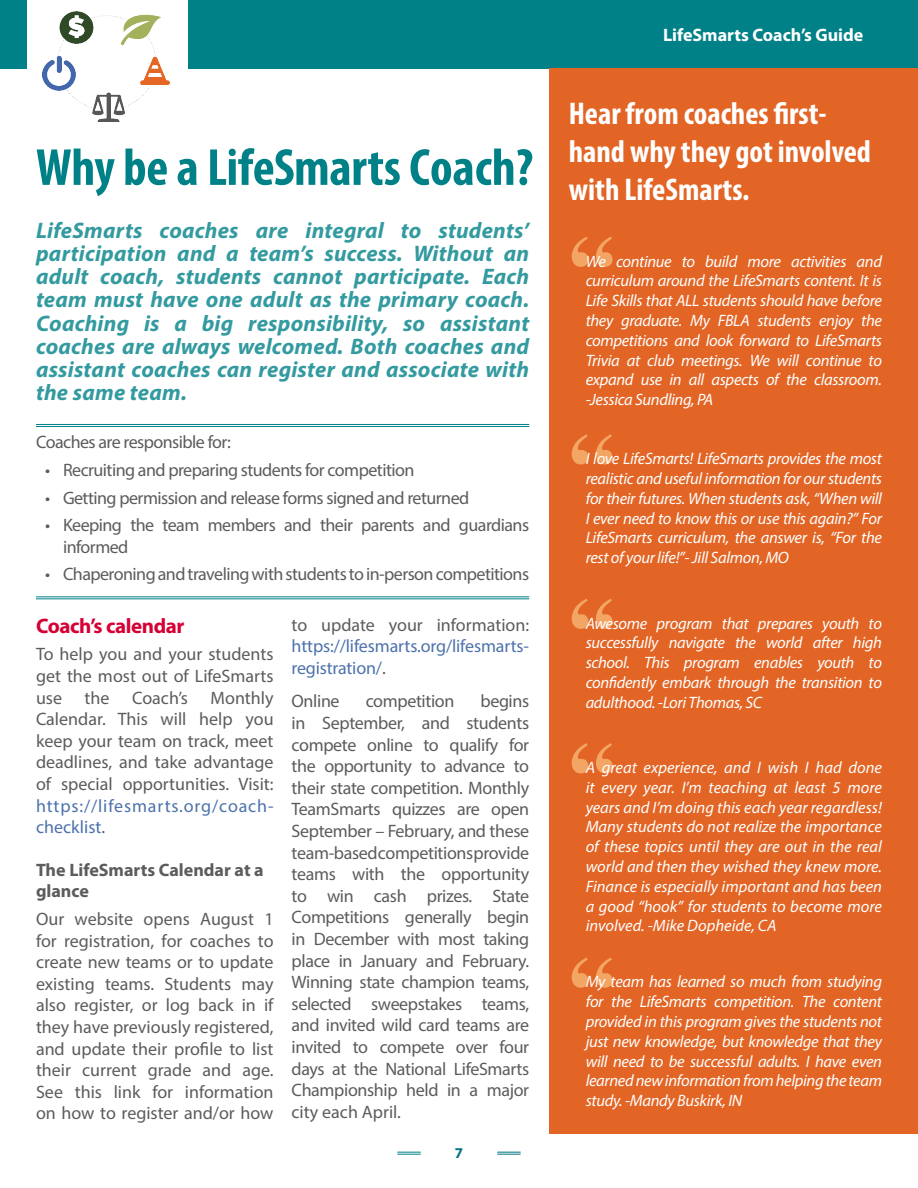
<style>
.page{position:relative;width:918px;height:1188px;background:#fff}
.page>*{position:absolute;margin:0;border:0;box-sizing:border-box;transform-origin:0 0}
.t1{font:700 90px/197.7px "Times";color:#ffd291}
.headlines{font:700 condensed 52.5px "Myriad Pro";letter-spacing:-.005em;color:#008188}
.headlines-2{font:700 condensed 31.5px/37.8px "Myriad Pro";color:#fff}
.body{font:italic 700 22.5px/23.2px "Myriad Pro";letter-spacing:.01em;color:#339aa0;text-align:justify}
.red_header{font:700 21px "Myriad Pro";letter-spacing:-.02em;color:#d60035}
.body-2{font:18px/21.6px "Myriad Pro";letter-spacing:-.03em;color:#5c5c5c;text-align:justify}
.body-3{font:18px/21.6px "Myriad Pro";letter-spacing:-.005em;color:#4d72ac;text-align:justify}
.body-4{font:700 18px/21.6px "Myriad Pro";color:#5c5c5c}
.t2{font:700 18px "Myriad Pro";color:#fff}
.body-5{font:italic 16.5px/19.8px "Myriad Pro";letter-spacing:-.02em;color:#fff;text-align:justify}
.t3{font:700 15px "Myriad Pro";color:#00727f}
.s1{color:#4d72ac}
.s2{color:#5c5c5c}
</style>
<div class="page">
<div style="left:0;top:0;width:918px;height:68px;background:#008188"></div>
<div style="left:27px;top:0;width:160px;height:139px;background:#fff"></div>
<img style="left:42px;top:12px;width:127px;height:110px">
<div style="left:549px;top:68px;width:369px;height:1066px;background:#e26525"></div>
<hr style="left:36px;top:424px;width:493px;height:1px;background:#008188">
<hr style="left:36px;top:426px;width:493px;height:1px;background:#008188">
<hr style="left:36px;top:596px;width:493px;height:1px;background:#008188">
<hr style="left:36px;top:598px;width:493px;height:1px;background:#008188">
<svg style="left:497px;top:1152px;width:24px;height:3px"></svg>
<svg style="left:397px;top:1152px;width:24px;height:3px"></svg>
<p class="headlines" style="left:36px;top:135px;width:499px">Why be a LifeSmarts Coach?</p>
<p class="body" style="left:36px;top:218px;width:495px">LifeSmarts coaches are integral to students’ participation and a team’s success. Without an adult coach, students cannot participate. Each team must have one adult as the primary coach.<br>Coaching is a big responsibility, so assistant coaches are always welcomed. Both coaches and assistant coaches can register and associate with the same team.</p>
<p class="body-2" style="left:36px;top:431px;width:196px">Coaches are responsible for:</p>
<p class="body-2" style="left:45px;top:459px;width:371px">• Recruiting and preparing students for competition</p>
<p class="body-2" style="left:45px;top:486px;width:426px">• Getting permission and release forms signed and returned</p>
<p class="body-2" style="left:63px;top:514px;width:468px;text-indent:-18px">• Keeping the team members and their parents and guardians informed</p>
<p class="body-2" style="left:45px;top:563px;width:486px">• Chaperoning and traveling with students to in-person competitions</p>
<p class="red_header" style="left:36px;top:612px;width:150px">Coach’s calendar</p>
<p class="body-2" style="left:36px;top:643px;width:239px">To help you and your students get the most out of LifeSmarts use</p>
<p class="body-2" style="left:36px;top:687px;width:239px;text-indent:175px">Monthly Calendar. This will help you keep your team on track, meet deadlines, and take advantage of special opportunities. Visit: <span class="s1">https://lifesmarts.org/coach&shy;checklist</span>.</p>
<p class="body-4" style="left:36px;top:858px;width:229px">The LifeSmarts Calendar at a glance</p>
<p class="body-2" style="left:36px;top:908px;width:239px">Our website opens August 1 for registration, for coaches to create new teams or to update existing teams. Students may also register, or log back in if they have previously registered, and update their profile to list their current grade and age.<br>See this link for information on how to register and/or how</p>
<p class="body-2" style="left:85px;top:687px;width:26px">the</p>
<p class="body-2" style="left:132px;top:687px;width:57px">Coach’s</p>
<p class="body-3" style="left:292px;top:613px;width:239px"><span class="s2">to update your information: </span>https://lifesmarts.org/lifesmarts&shy;registration/<span class="s2">.</span></p>
<p class="body-2" style="left:292px;top:690px;width:50px">Online</p>
<p class="body-2" style="left:366px;top:690px;width:90px">competition</p>
<p class="body-2" style="left:292px;top:690px;width:239px;text-indent:189px">begins in September, and students compete online to qualify for the opportunity to advance to their state competition. Monthly TeamSmarts quizzes are open September – February, and these team-based competitions provide teams with the opportunity to win cash prizes. State Competitions generally begin in December with most taking place in January and February.<br>Winning state champion teams, selected sweepstakes teams, and invited wild card teams are invited to compete over four days at the National LifeSmarts Championship held in a major city each April.</p>
<p class="t3" style="left:455px;top:1143px;width:10px">7</p>
<p class="t2" style="left:663px;top:23px;width:202px">LifeSmarts Coach’s Guide</p>
<p class="headlines-2" style="left:569px;top:94px;width:304px">Hear from coaches first&shy;hand why they got involved with LifeSmarts.</p>
<h1 class="t1" style="left:569px;top:160px;width:46px">“ “</h1>
<p class="body-5" style="left:586px;top:251px;width:298px">We continue to build more activities and curriculum around the LifeSmarts content. It is Life Skills that ALL students should have before they graduate. My FBLA students enjoy the competitions and look forward to LifeSmarts Trivia at club meetings. We will continue to expand use in all aspects of the classroom. -Jessica Sundling, PA</p>
<p class="body-5" style="left:586px;top:448px;width:298px">I love LifeSmarts! LifeSmarts provides the most realistic and useful information for our students for their futures. When students ask, “When will I ever need to know this or use this again?” For LifeSmarts curriculum, the answer is, “For the rest of your life!”- Jill Salmon, MO</p>
<h1 class="t1" style="left:569px;top:549px;width:46px;line-height:144.6px">“ “</h1>
<p class="body-5" style="left:586px;top:613px;width:298px">Awesome program that prepares youth to successfully navigate the world after high school. This program enables youth to confidently embark through the transition to adulthood. -Lori Thomas, SC</p>
<p class="body-5" style="left:586px;top:757px;width:298px">A great experience, and I wish I had done it every year. I’m teaching at least 5 more years and I’m doing this each year regardless!<br>Many students do not realize the importance of these topics until they are out in the real world and then they wished they knew more.<br>Finance is especially important and has been a good “hook” for students to become more involved. -Mike Dopheide, CA</p>
<h1 class="t1" style="left:569px;top:881px;width:46px">“</h1>
<p class="body-5" style="left:586px;top:972px;width:298px">My team has learned so much from studying for the LifeSmarts competition. The content provided in this program gives the students not just new knowledge, but knowledge that they will need to be successful adults. I have even learned new information from helping the team study. -Mandy Buskirk, IN</p>
</div>
